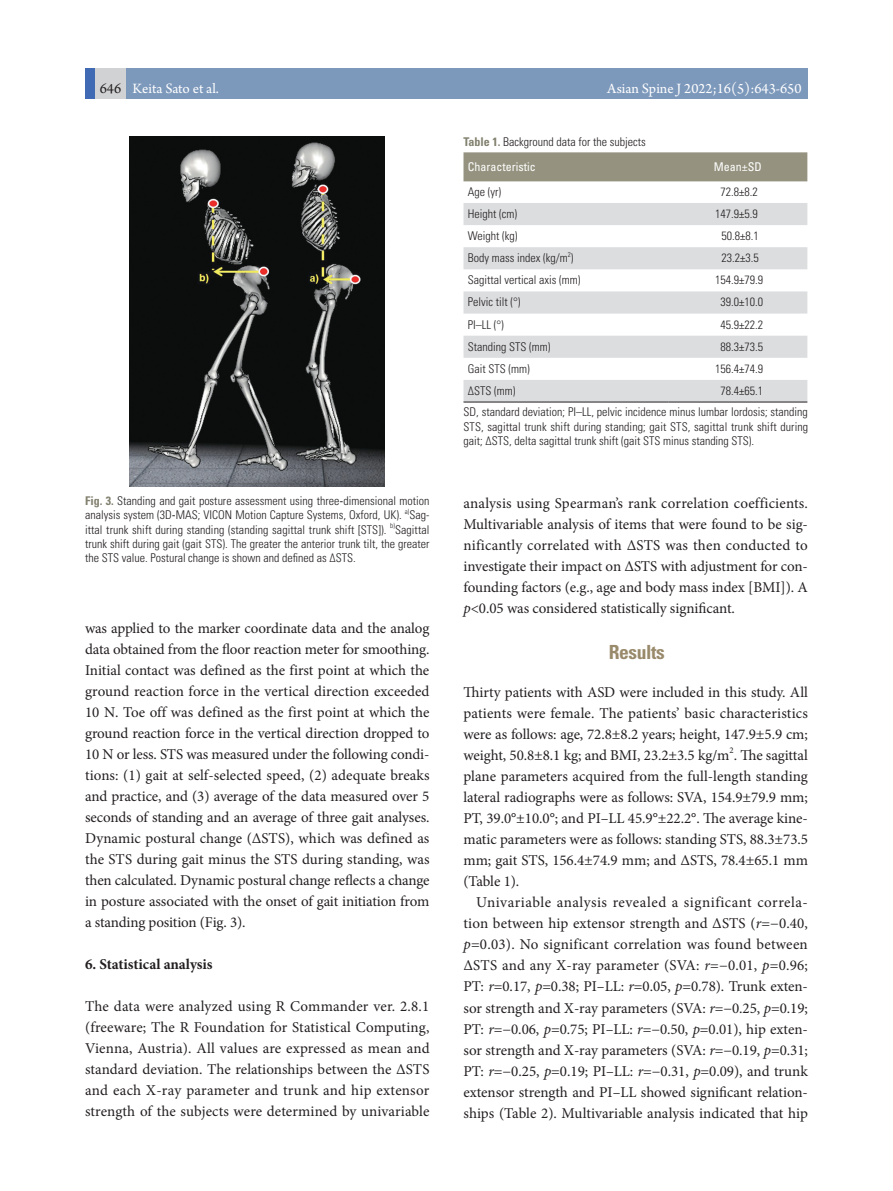
<style>
.page{position:relative;width:893px;height:1191px;background:#fff}
.page>*{position:absolute;margin:0;border:0;box-sizing:border-box;transform-origin:0 0}
.본문_대제목{font:700 condensed 19.5px "Univers LT Std";letter-spacing:-.02em;color:#998a6b}
.본문_내용_첫문단{font:15px/21px "Minion Pro";letter-spacing:-.005em;color:#231f20;text-align:justify}
.본문_내용{font:15px/21px "Minion Pro";color:#231f20;text-align:justify}
.t1{font:15px "Arno Pro";color:#fff}
.본문_중제목{font:700 15px "Minion Pro";letter-spacing:-.005em;color:#231f20}
.표_그림설명{font:300 condensed 12px/14.4px "Univers LT Std";color:#231f20;text-align:justify}
.표_왼쪽행{font:300 condensed 12px "Univers LT Std";color:#231f20}
.표_본문{font:300 condensed 12px "Univers LT Std";color:#231f20}
.표_머리행{font:condensed 12px "Univers LT Std";color:#fff}
.본문_내용_첫문단-2{font:8.7px "Minion Pro";color:#231f20}
.표_그림설명-2{font:300 condensed 7.05px "Univers LT Std";color:#231f20}
.표_왼쪽행-2{font:300 condensed 7.05px "Univers LT Std";color:#231f20}
.s1{color:#231f20}
.s2{font-weight:700;color:#82806e}
.s3{font-weight:400}
.s4{font-style:italic}
</style>
<div class="page">
<div style="left:85px;top:68px;width:58px;height:31px;background:#d1d2d4"></div>
<div style="left:126px;top:68px;width:682px;height:31px;background:#7c98bb"></div>
<div style="left:85px;top:68px;width:10px;height:31px;background:#406ab4"></div>
<img style="left:130px;top:136px;width:255px;height:350px">
<div style="left:463px;top:152px;width:344px;height:29px;background:#95937f"></div>
<svg style="left:463px;top:203px;width:344px;height:199px;fill:#dcdddf"></svg>
<hr style="left:463px;top:402px;width:205px;height:1px;background:#231f20">
<hr style="left:668px;top:402px;width:139px;height:1px;background:#231f20">
<p class="t1" style="left:100px;top:80px;width:121px"><span class="s1">646</span> Keita Sato et al.</p>
<p class="t1" style="left:607px;top:80px;width:196px">Asian Spine J 2022;16(5):643-650</p>
<p class="표_그림설명" style="left:85px;top:493px;width:346px"><span class="s2">Fig. 3.</span> Standing and gait posture assessment using three<span class="s3">-</span>dimensional motion analysis system (3D<span class="s3">-</span>MAS; VICON Motion Capture Systems, Oxford, UK).</p>
<p class="표_그림설명-2" style="left:405px;top:507px;width:6px">a)</p>
<p class="표_그림설명" style="left:409px;top:508px;width:21px">Sag-</p>
<p class="표_그림설명" style="left:85px;top:522px;width:303px">ittal trunk shift during standing (standing sagittal trunk shift [STS]).</p>
<p class="표_그림설명-2" style="left:390px;top:521px;width:6px">b)</p>
<p class="표_그림설명" style="left:85px;top:522px;width:346px;text-indent:310px">Sagittal trunk shift during gait (gait STS). The greater the anterior trunk tilt, the greater the STS value. Postural change is shown and defined as ΔSTS.</p>
<p class="본문_내용_첫문단" style="left:85px;top:617px;width:346px">was applied to the marker coordinate data and the analog data obtained from the floor reaction meter for smoothing.<br>Initial contact was defined as the first point at which the ground reaction force in the vertical direction exceeded 10 N. Toe off was defined as the first point at which the ground reaction force in the vertical direction dropped to 10 N or less. STS was measured under the following condi&shy;tions: (1) gait at self-selected speed, (2) adequate breaks and practice, and (3) average of the data measured over 5 seconds of standing and an average of three gait analyses.<br>Dynamic postural change (ΔSTS), which was defined as the STS during gait minus the STS during standing, was then calculated. Dynamic postural change reflects a change in posture associated with the onset of gait initiation from a standing position (Fig. 3).</p>
<p class="본문_중제목" style="left:85px;top:953px;width:129px">6. Statistical analysis</p>
<p class="본문_내용_첫문단" style="left:85px;top:995px;width:346px">The data were analyzed using R Commander ver. 2.8.1 (freeware; The R Foundation for Statistical Computing, Vienna, Austria). All values are expressed as mean and standard deviation. The relationships between the ΔSTS and each X-ray parameter and trunk and hip extensor strength of the subjects were determined by univariable</p>
<p class="표_그림설명" style="left:463px;top:135px;width:184px"><span class="s2">Table 1.</span> Background data for the subjects</p>
<p class="표_머리행" style="left:468px;top:159px;width:69px">Characteristic</p>
<p class="표_머리행" style="left:714px;top:159px;width:49px">Mean±SD</p>
<p class="표_왼쪽행" style="left:468px;top:184px;width:35px">Age (yr)</p>
<p class="표_본문" style="left:721px;top:184px;width:39px">72.8±8.2</p>
<p class="표_왼쪽행" style="left:468px;top:206px;width:51px">Height (cm)</p>
<p class="표_본문" style="left:715px;top:206px;width:44px">147.9±5.9</p>
<p class="표_왼쪽행" style="left:468px;top:229px;width:51px">Weight (kg)</p>
<p class="표_본문" style="left:722px;top:229px;width:39px">50.8±8.1</p>
<p class="표_왼쪽행" style="left:468px;top:251px;width:107px">Body mass index (kg/m )</p>
<p class="표_왼쪽행-2" style="left:568px;top:250px;width:5px">2</p>
<p class="표_본문" style="left:722px;top:251px;width:39px">23.2±3.5</p>
<p class="표_왼쪽행" style="left:468px;top:273px;width:114px">Sagittal vertical axis (mm)</p>
<p class="표_본문" style="left:715px;top:273px;width:49px">154.9±79.9</p>
<p class="표_왼쪽행" style="left:468px;top:295px;width:54px">Pelvic tilt (°)</p>
<p class="표_본문" style="left:721px;top:295px;width:44px">39.0±10.0</p>
<p class="표_왼쪽행" style="left:468px;top:317px;width:38px">PI–LL (°)</p>
<p class="표_본문" style="left:721px;top:317px;width:44px">45.9±22.2</p>
<p class="표_왼쪽행" style="left:468px;top:339px;width:84px">Standing STS (mm)</p>
<p class="표_본문" style="left:721px;top:339px;width:44px">88.3±73.5</p>
<p class="표_왼쪽행" style="left:468px;top:361px;width:63px">Gait STS (mm)</p>
<p class="표_본문" style="left:715px;top:361px;width:49px">156.4±74.9</p>
<p class="표_왼쪽행" style="left:468px;top:383px;width:49px">ΔSTS (mm)</p>
<p class="표_본문" style="left:721px;top:383px;width:44px">78.4±65.1</p>
<p class="표_그림설명" style="left:463px;top:405px;width:346px">SD, standard deviation; PI–LL, pelvic incidence minus lumbar lordosis; standing STS, sagittal trunk shift during standing; gait STS, sagittal trunk shift during gait; ΔSTS, delta sagittal trunk shift (gait STS minus standing STS).</p>
<p class="본문_내용_첫문단" style="left:463px;top:493px;width:346px">analysis using Spearman’s rank correlation coefficients.<br>Multivariable analysis of items that were found to be sig&shy;nificantly correlated with ΔSTS was then conducted to investigate their impact on ΔSTS with adjustment for con&shy;founding factors (e.g., age and body mass index [BMI]). A <span class="s4">p</span>&lt;0.05 was considered statistically significant.</p>
<p class="본문_대제목" style="left:609px;top:640px;width:58px">Results</p>
<p class="본문_내용_첫문단" style="left:463px;top:682px;width:346px">Thirty patients with ASD were included in this study. All patients were female. The patients’ basic characteristics were as follows: age, 72.8±8.2 years; height, 147.9±5.9 cm; weight, 50.8±8.1 kg; and BMI, 23.2±3.5 kg/m . The sagittal</p>
<p class="본문_내용_첫문단-2" style="left:730px;top:745px;width:6px">2</p>
<p class="본문_내용_첫문단" style="left:463px;top:766px;width:346px">plane parameters acquired from the full-length standing lateral radiographs were as follows: SVA, 154.9±79.9 mm; PT, 39.0°±10.0°; and PI–LL 45.9°±22.2°. The average kine&shy;matic parameters were as follows: standing STS, 88.3±73.5 mm; gait STS, 156.4±74.9 mm; and ΔSTS, 78.4±65.1 mm (Table 1).</p>
<p class="본문_내용" style="left:463px;top:892px;width:346px;text-indent:13px">Univariable analysis revealed a significant correla&shy;tion between hip extensor strength and ΔSTS (<span class="s4">r</span>=−0.40, <span class="s4">p</span>=0.03). No significant correlation was found between ΔSTS and any X-ray parameter (SVA: <span class="s4">r</span>=−0.01, <span class="s4">p</span>=0.96; PT: <span class="s4">r</span>=0.17, <span class="s4">p</span>=0.38; PI–LL: <span class="s4">r</span>=0.05, <span class="s4">p</span>=0.78). Trunk exten&shy;sor strength and X-ray parameters (SVA: <span class="s4">r</span>=−0.25, <span class="s4">p</span>=0.19; PT: <span class="s4">r</span>=−0.06, <span class="s4">p</span>=0.75; PI–LL: <span class="s4">r</span>=−0.50, <span class="s4">p</span>=0.01), hip exten&shy;sor strength and X-ray parameters (SVA: <span class="s4">r</span>=−0.19, <span class="s4">p</span>=0.31; PT: <span class="s4">r</span>=−0.25, <span class="s4">p</span>=0.19; PI–LL: <span class="s4">r</span>=−0.31, <span class="s4">p</span>=0.09), and trunk extensor strength and PI–LL showed significant relation&shy;ships (Table 2). Multivariable analysis indicated that hip</p>
</div>
